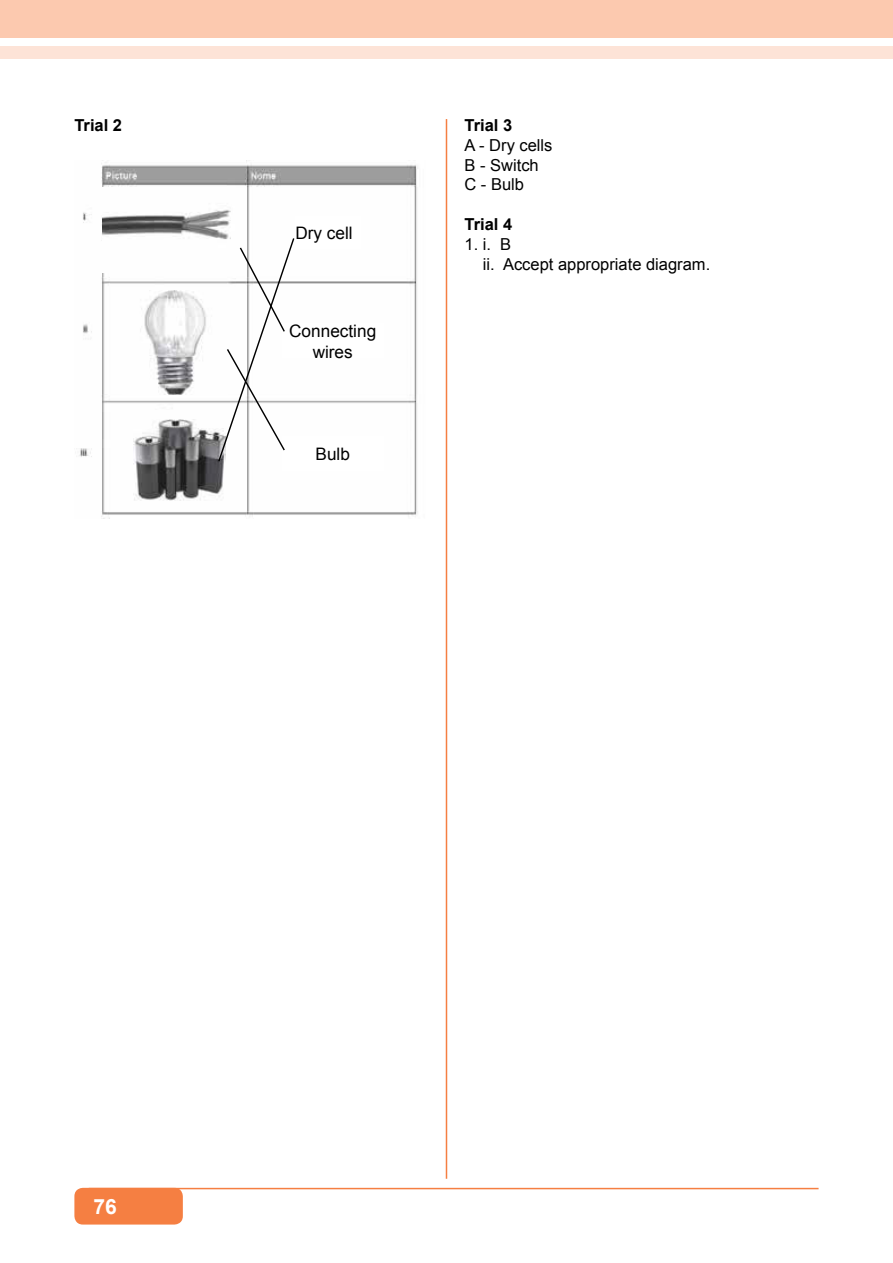
<style>
.page{position:relative;width:893px;height:1263px;background:#fff}
.page>*{position:absolute;margin:0;border:0;box-sizing:border-box;transform-origin:0 0}
.t1{font:700 21px "Preschool";color:#fff}
.t2{font:17.25px/20.7px "Arial";color:#000;text-align:center}
.t3{font:16.5px/19.8px "Arial";color:#000}
.t4{font:700 16.5px "Arial";color:#000}
</style>
<div class="page">
<hr style="left:89px;top:1188px;width:730px;height:1px;background:#f57f42">
<div style="left:0;top:0;width:893px;height:37px;background:#fcc9af"></div>
<div style="left:0;top:46px;width:893px;height:13px;background:#fde3d7"></div>
<div style="left:74px;top:1188px;width:109px;height:36px;background:#f57f42;border-radius:9px"></div>
<hr style="left:446px;top:119px;width:1px;height:1060px;background:#f57f42">
<img style="left:79px;top:160px;width:339px;height:358px">
<img style="left:103px;top:187px;width:128px;height:85px">
<img style="left:123px;top:290px;width:94px;height:105px">
<img style="left:134px;top:411px;width:91px;height:91px">
<div style="left:295px;top:216px;width:66px;height:33px;background:#fff"></div>
<div style="left:282px;top:324px;width:101px;height:34px;background:#fff"></div>
<div style="left:282px;top:437px;width:101px;height:34px;background:#fff"></div>
<svg style="left:217px;top:237px;width:79px;height:226px"></svg>
<p class="t4" style="left:74px;top:114px;width:49px">Trial 2</p>
<p class="t4" style="left:464px;top:114px;width:49px">Trial 3</p>
<p class="t3" style="left:464px;top:135px;width:90px">A - Dry cells<br>B - Switch<br>C - Bulb</p>
<p class="t4" style="left:464px;top:213px;width:49px">Trial 4</p>
<p class="t3" style="left:483px;top:234px;width:229px;text-indent:-18px">1. i. B<br>ii. Accept appropriate diagram.</p>
<p class="t2" style="left:295px;top:223px;width:59px">Dry cell</p>
<p class="t2" style="left:289px;top:321px;width:88px">Connecting wires</p>
<p class="t2" style="left:316px;top:444px;width:36px">Bulb</p>
<p class="t1" style="left:93px;top:1192px;width:25px">76</p>
</div>
